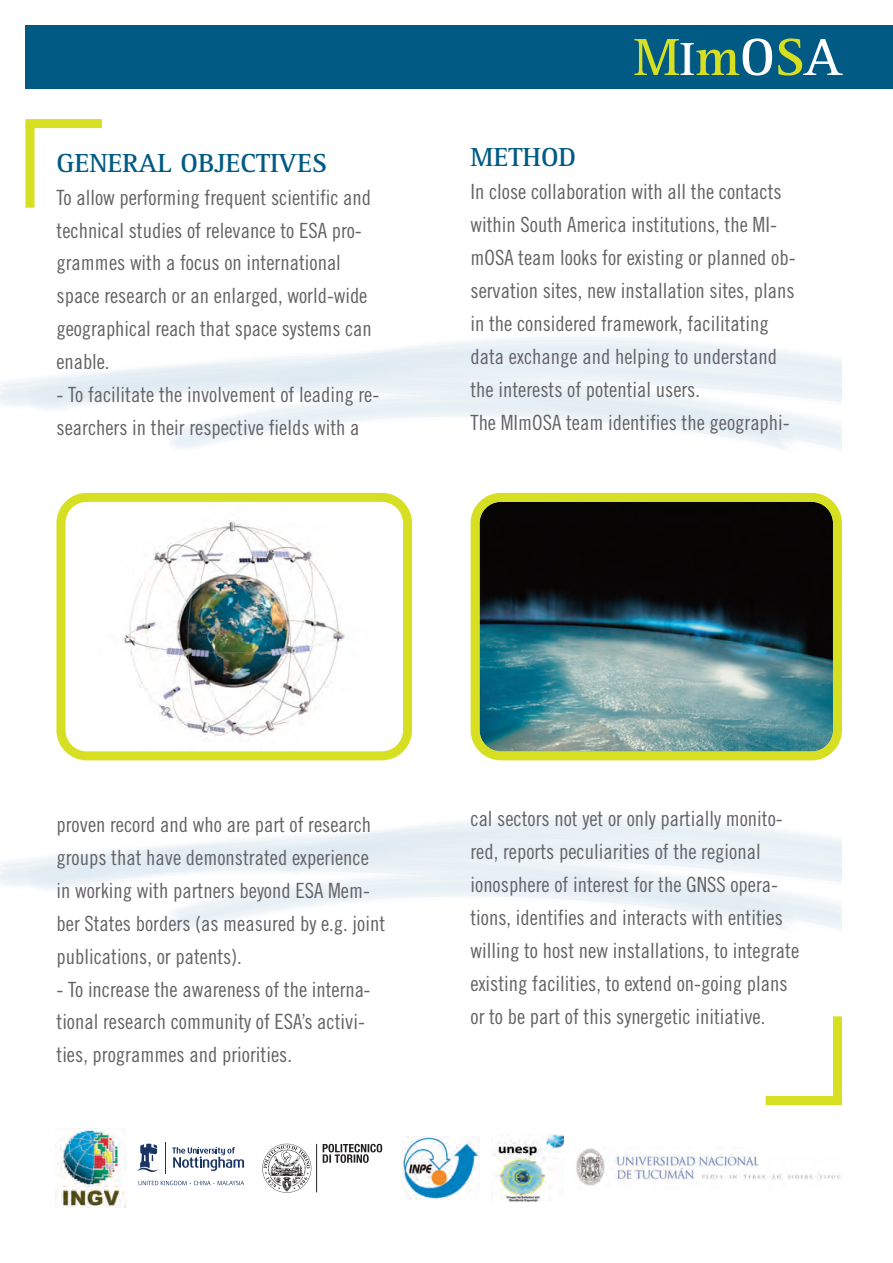
<style>
.page{position:relative;width:893px;height:1263px;background:#fff}
.page>*{position:absolute;margin:0;border:0;box-sizing:border-box;transform-origin:0 0}
.t1{font:700 54px "Rotis Serif";color:#d6df21}
.t2{font:700 27px "Rotis Serif";color:#005a84}
.t3{font:21px/33px "Trade Gothic Cond Eighteen";color:#636366}
.s1{font-size:48px;color:#fff}
.s2{color:#fff}
</style>
<div class="page">
<div style="left:26px;top:26px;width:867px;height:63px;background:#005a84"></div>
<div style="left:26px;top:119px;width:76px;height:9px;background:#d6df21"></div>
<div style="left:26px;top:123px;width:9px;height:85px;background:#d6df21"></div>
<div style="left:766px;top:1096px;width:76px;height:9px;background:#d6df21"></div>
<div style="left:833px;top:1016px;width:9px;height:85px;background:#d6df21"></div>
<svg style="left:471px;top:493px;width:371px;height:267px;background:#476050"></svg>
<svg style="left:56px;top:493px;width:356px;height:267px"></svg>
<svg style="left:172px;top:1147px;width:72px;height:24px"></svg>
<svg style="left:137px;top:1144px;width:21px;height:28px"></svg>
<hr style="left:165px;top:1142px;width:1px;height:31px;background:#1a3564">
<svg style="left:139px;top:1181px;width:105px;height:4px"></svg>
<img style="left:492px;top:1134px;width:71px;height:67px">
<svg style="left:323px;top:1144px;width:59px;height:19px"></svg>
<hr style="left:316px;top:1144px;width:1px;height:48px;background:#231f20">
<svg style="left:262px;top:1144px;width:49px;height:49px"></svg>
<img style="left:576px;top:1148px;width:266px;height:38px">
<img style="left:402px;top:1136px;width:77px;height:63px">
<img style="left:56px;top:1128px;width:70px;height:79px">
<p class="t2" style="left:57px;top:153px;width:272px">GENERAL OBJECTIVES</p>
<p class="t3" style="left:57px;top:182px;width:317px">To allow performing frequent scientific and technical studies of relevance to ESA pro&shy;grammes with a focus on international space research or an enlarged, world-wide geographical reach that space systems can enable.</p>
<p class="t3" style="left:57px;top:380px;width:324px">- To facilitate the involvement of leading re&shy;searchers in their respective fields with a</p>
<h1 class="t1" style="left:634px;top:39px;width:210px">M<span class="s1">I</span>m<span class="s2">O</span>S<span class="s2">A</span></h1>
<p class="t2" style="left:470px;top:148px;width:107px">METHOD</p>
<p class="t3" style="left:470px;top:177px;width:327px">In close collaboration with all the contacts within South America institutions, the MI&shy;mOSA team looks for existing or planned ob&shy;servation sites, new installation sites, plans in the considered framework, facilitating data exchange and helping to understand the interests of potential users.<br>The MImOSA team identifies the geographi-</p>
<p class="t3" style="left:57px;top:809px;width:330px">proven record and who are part of research groups that have demonstrated experience in working with partners beyond ESA Mem&shy;ber States borders (as measured by e.g. joint publications, or patents).</p>
<p class="t3" style="left:57px;top:974px;width:315px">- To increase the awareness of the interna&shy;tional research community of ESA’s activi&shy;ties, programmes and priorities.</p>
<p class="t3" style="left:470px;top:804px;width:330px">cal sectors not yet or only partially monito&shy;red, reports peculiarities of the regional ionosphere of interest for the GNSS opera&shy;tions, identifies and interacts with entities willing to host new installations, to integrate existing facilities, to extend on-going plans or to be part of this synergetic initiative.</p>
</div>
